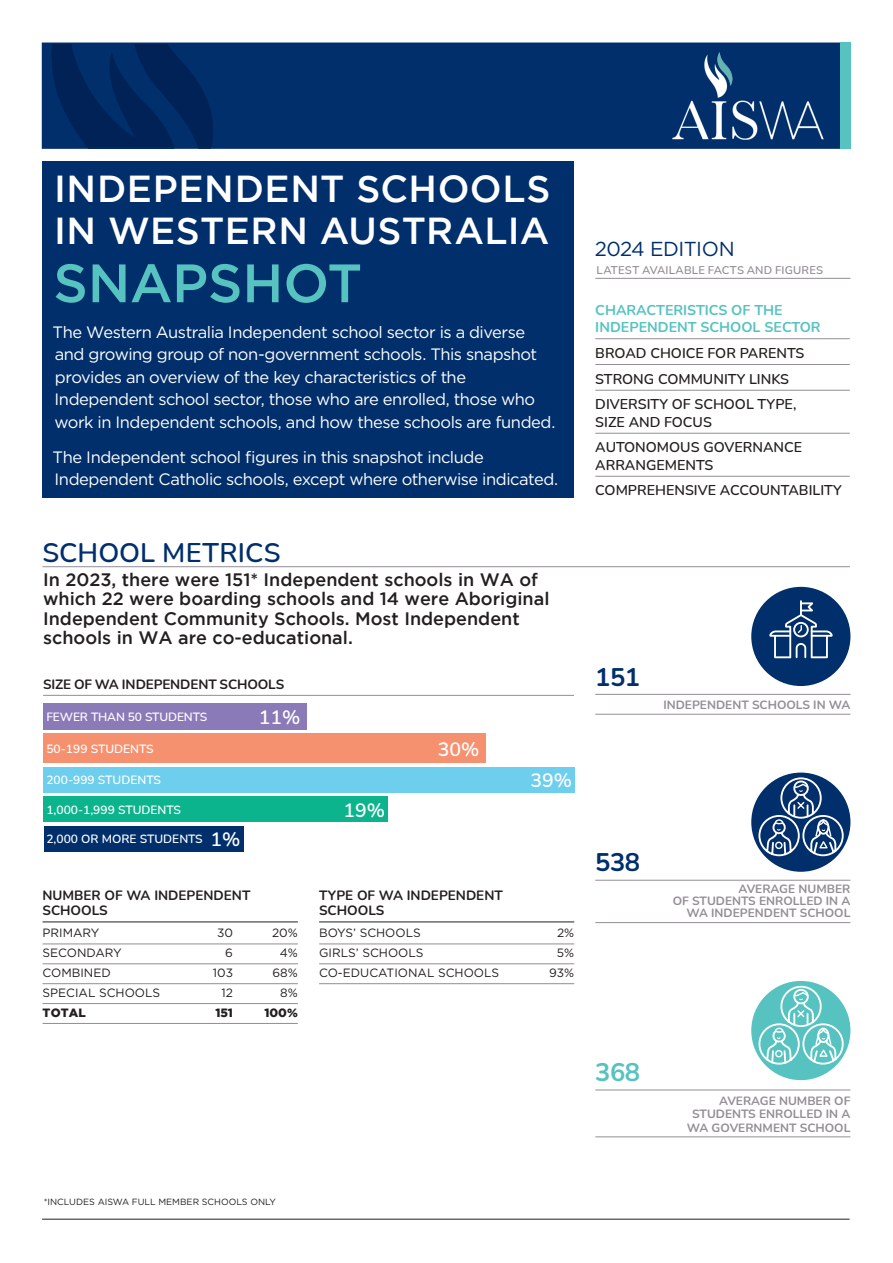
<style>
.page{position:relative;width:893px;height:1263px;background:#fff}
.page>*{position:absolute;margin:0;border:0;box-sizing:border-box;transform-origin:0 0}
.BODY_COPY{font:500 54px "Gotham";letter-spacing:-.005em;color:#56c3c1}
.BODY_COPY-2{font:500 37.5px/42px "Gotham";letter-spacing:.015em;color:#fff}
.PAGE_HEADING{font:600 27px "Nunito";letter-spacing:.005em;color:#002f6b}
.FIGURES{font:700 25.5px "Nunito";letter-spacing:-.02em;color:#002f6b}
.FIGURES-2{font:700 25.5px "Nunito";color:#56c3c1}
.t1{font:20.25px "Gotham";letter-spacing:-.025em;color:#002f6b}
.BODY_SUB-HEADING{font:600 19.5px "Nunito";color:#fff}
.SECTION_INTRO_2{font:500 18px/19.5px "Gotham";color:#231f20}
.SECTION_INTRO_2-2{font:16.5px/22.5px "Gotham";letter-spacing:-.03em;color:#fff}
.TABLE_HEADING{font:600 14.25px/17.2px "Nunito";color:#231f20}
.TABLE_HEADING-2{font:700 14.25px/17.2px "Nunito";color:#56c3c1}
.TABLE_HEADING-3{font:700 13.5px/15px "Nunito";color:#231f20}
.FACTS_UNDER_PICTOGRAMS{font:700 12px/12px "Nunito";color:#938e94;text-align:right}
.TABLE_CONTENT{font:12px "Gotham";color:#231f20}
.BODY_SUB-HEADING-2{font:600 12px "Nunito";color:#fff}
.TABLE_CONTENT-2{font:900 12px "Gotham";letter-spacing:.005em;color:#231f20}
.t2{font:600 11.25px "Nunito";letter-spacing:.02em;color:#938e94}
.DATA_SOURCE{font:9px "Gotham";color:#231f20}
</style>
<div class="page">
<hr style="left:595px;top:278px;width:255px;height:1px;background:#938e94">
<div style="left:42px;top:162px;width:531px;height:336px;background:#002f6b"></div>
<hr style="left:595px;top:338px;width:255px;height:1px;background:#938e94">
<hr style="left:595px;top:364px;width:255px;height:1px;background:#938e94">
<hr style="left:595px;top:390px;width:255px;height:1px;background:#938e94">
<hr style="left:595px;top:433px;width:255px;height:1px;background:#938e94">
<hr style="left:595px;top:476px;width:255px;height:1px;background:#938e94">
<hr style="left:43px;top:922px;width:255px;height:1px;background:#231f20">
<hr style="left:43px;top:944px;width:255px;height:1px;background:#938e94">
<hr style="left:43px;top:963px;width:255px;height:1px;background:#938e94">
<hr style="left:43px;top:983px;width:255px;height:1px;background:#938e94">
<hr style="left:43px;top:1003px;width:255px;height:1px;background:#938e94">
<hr style="left:43px;top:1023px;width:255px;height:1px;background:#938e94">
<hr style="left:319px;top:922px;width:255px;height:1px;background:#231f20">
<hr style="left:319px;top:944px;width:255px;height:1px;background:#938e94">
<hr style="left:319px;top:963px;width:255px;height:1px;background:#938e94">
<hr style="left:319px;top:983px;width:255px;height:1px;background:#938e94">
<hr style="left:43px;top:566px;width:807px;height:1px;background:#938e94">
<hr style="left:42px;top:1219px;width:808px;height:1px;background:#231f20">
<hr style="left:595px;top:694px;width:255px;height:1px;background:#938e94">
<hr style="left:595px;top:714px;width:255px;height:1px;background:#938e94">
<hr style="left:595px;top:880px;width:255px;height:1px;background:#938e94">
<hr style="left:595px;top:922px;width:255px;height:1px;background:#938e94">
<hr style="left:595px;top:1090px;width:255px;height:1px;background:#938e94">
<hr style="left:595px;top:1136px;width:255px;height:1px;background:#938e94">
<div style="left:751px;top:587px;width:99px;height:99px;background:#002f6b;border-radius:50%"></div>
<svg style="left:768px;top:599px;width:66px;height:60px"></svg>
<div style="left:751px;top:772px;width:99px;height:100px;background:#002f6b;border-radius:50%"></div>
<svg style="left:757px;top:776px;width:88px;height:81px"></svg>
<div style="left:751px;top:981px;width:99px;height:99px;background:#56c3c1;border-radius:50%"></div>
<svg style="left:757px;top:985px;width:88px;height:80px"></svg>
<div style="left:43px;top:43px;width:806px;height:105px;background:#002f6b"></div>
<svg style="left:52px;top:46px;width:161px;height:100px"></svg>
<div style="left:42px;top:43px;width:808px;height:106px;border:2px solid #002f6b"></div>
<img style="left:672px;top:52px;width:152px;height:88px">
<div style="left:840px;top:43px;width:10px;height:106px;background:#56c3c1"></div>
<hr style="left:43px;top:695px;width:531px;height:1px;background:#938e94">
<div style="left:43px;top:703px;width:264px;height:26px;background:#8a7ab8"></div>
<div style="left:44px;top:733px;width:442px;height:30px;background:#f69170"></div>
<div style="left:44px;top:767px;width:531px;height:25px;background:#6dceee"></div>
<div style="left:44px;top:796px;width:344px;height:26px;background:#0cb48d"></div>
<div style="left:44px;top:826px;width:200px;height:25px;background:#002f6b"></div>
<p class="BODY_COPY-2" style="left:54px;top:167px;width:498px">INDEPENDENT SCHOOLS<br>IN WESTERN AUSTRALIA</p>
<p class="BODY_COPY" style="left:53px;top:252px;width:310px">SNAPSHOT</p>
<p class="SECTION_INTRO_2-2" style="left:53px;top:320px;width:504px">The Western Australia Independent school sector is a diverse and growing group of non-government schools. This snapshot provides an overview of the key characteristics of the Independent school sector, those who are enrolled, those who work in Independent schools, and how these schools are funded.</p>
<p class="SECTION_INTRO_2-2" style="left:53px;top:445px;width:507px">The Independent school figures in this snapshot include<br>Independent Catholic schools, except where otherwise indicated.</p>
<p class="PAGE_HEADING" style="left:42px;top:534px;width:240px">SCHOOL METRICS</p>
<p class="SECTION_INTRO_2" style="left:43px;top:569px;width:508px">In 2023, there were 151* Independent schools in WA of which 22 were boarding schools and 14 were Aboriginal Independent Community Schools. Most Independent schools in WA are co-educational.</p>
<p class="TABLE_HEADING-3" style="left:43px;top:676px;width:243px">SIZE OF WA INDEPENDENT SCHOOLS</p>
<p class="BODY_SUB-HEADING" style="left:259px;top:703px;width:43px">11%</p>
<p class="BODY_SUB-HEADING" style="left:438px;top:735px;width:43px">30%</p>
<p class="BODY_SUB-HEADING-2" style="left:46px;top:709px;width:162px">FEWER THAN 50 STUDENTS</p>
<p class="BODY_SUB-HEADING-2" style="left:46px;top:740px;width:109px">50-199 STUDENTS</p>
<p class="BODY_SUB-HEADING-2" style="left:46px;top:771px;width:116px">200-999 STUDENTS</p>
<p class="BODY_SUB-HEADING-2" style="left:46px;top:801px;width:136px">1,000-1,999 STUDENTS</p>
<p class="BODY_SUB-HEADING-2" style="left:46px;top:830px;width:158px">2,000 OR MORE STUDENTS</p>
<p class="BODY_SUB-HEADING" style="left:211px;top:826px;width:31px">1%</p>
<p class="TABLE_HEADING-3" style="left:43px;top:887px;width:209px">NUMBER OF WA INDEPENDENT<br>SCHOOLS</p>
<p class="TABLE_CONTENT" style="left:43px;top:925px;width:59px">PRIMARY</p>
<p class="TABLE_CONTENT" style="left:217px;top:925px;width:17px">30</p>
<p class="TABLE_CONTENT" style="left:272px;top:925px;width:27px">20%</p>
<p class="TABLE_CONTENT" style="left:43px;top:945px;width:81px">SECONDARY</p>
<p class="TABLE_CONTENT" style="left:225px;top:945px;width:9px">6</p>
<p class="TABLE_CONTENT" style="left:280px;top:945px;width:20px">4%</p>
<p class="TABLE_CONTENT" style="left:43px;top:965px;width:70px">COMBINED</p>
<p class="TABLE_CONTENT" style="left:213px;top:965px;width:22px">103</p>
<p class="TABLE_CONTENT" style="left:273px;top:965px;width:27px">68%</p>
<p class="TABLE_CONTENT" style="left:43px;top:985px;width:119px">SPECIAL SCHOOLS</p>
<p class="TABLE_CONTENT" style="left:222px;top:985px;width:13px">12</p>
<p class="TABLE_CONTENT" style="left:280px;top:985px;width:19px">8%</p>
<p class="TABLE_CONTENT-2" style="left:43px;top:1005px;width:45px">TOTAL</p>
<p class="TABLE_CONTENT-2" style="left:215px;top:1005px;width:19px">151</p>
<p class="TABLE_CONTENT-2" style="left:264px;top:1005px;width:35px">100%</p>
<p class="BODY_SUB-HEADING" style="left:343px;top:796px;width:43px">19%</p>
<p class="BODY_SUB-HEADING" style="left:531px;top:767px;width:43px">39%</p>
<p class="TABLE_HEADING-3" style="left:319px;top:887px;width:185px">TYPE OF WA INDEPENDENT<br>SCHOOLS</p>
<p class="TABLE_CONTENT" style="left:319px;top:925px;width:103px">BOYS’ SCHOOLS</p>
<p class="TABLE_CONTENT" style="left:557px;top:925px;width:19px">2%</p>
<p class="TABLE_CONTENT" style="left:319px;top:945px;width:106px">GIRLS’ SCHOOLS</p>
<p class="TABLE_CONTENT" style="left:557px;top:945px;width:19px">5%</p>
<p class="TABLE_CONTENT" style="left:319px;top:965px;width:182px">CO-EDUCATIONAL SCHOOLS</p>
<p class="TABLE_CONTENT" style="left:549px;top:965px;width:27px">93%</p>
<p class="t1" style="left:595px;top:236px;width:141px">2024 EDITION</p>
<p class="t2" style="left:597px;top:262px;width:228px">LATEST AVAILABLE FACTS AND FIGURES</p>
<p class="TABLE_HEADING-2" style="left:595px;top:301px;width:227px">CHARACTERISTICS OF THE<br>INDEPENDENT SCHOOL SECTOR</p>
<p class="TABLE_HEADING" style="left:595px;top:344px;width:210px">BROAD CHOICE FOR PARENTS</p>
<p class="TABLE_HEADING" style="left:595px;top:369px;width:195px">STRONG COMMUNITY LINKS</p>
<p class="TABLE_HEADING" style="left:595px;top:395px;width:203px">DIVERSITY OF SCHOOL TYPE,<br>SIZE AND FOCUS</p>
<p class="TABLE_HEADING" style="left:595px;top:438px;width:208px">AUTONOMOUS GOVERNANCE<br>ARRANGEMENTS</p>
<p class="TABLE_HEADING" style="left:595px;top:481px;width:248px">COMPREHENSIVE ACCOUNTABILITY</p>
<p class="FIGURES" style="left:595px;top:659px;width:46px">151</p>
<p class="FACTS_UNDER_PICTOGRAMS" style="left:663px;top:698px;width:189px">INDEPENDENT SCHOOLS IN WA</p>
<p class="FIGURES" style="left:595px;top:844px;width:46px">538</p>
<p class="FACTS_UNDER_PICTOGRAMS" style="left:673px;top:883px;width:179px">AVERAGE NUMBER<br>OF STUDENTS ENROLLED IN A<br>WA INDEPENDENT SCHOOL</p>
<p class="FIGURES-2" style="left:595px;top:1054px;width:46px">368</p>
<p class="FACTS_UNDER_PICTOGRAMS" style="left:687px;top:1093px;width:165px;line-height:13.5px">AVERAGE NUMBER OF<br>STUDENTS ENROLLED IN A<br>WA GOVERNMENT SCHOOL</p>
<p class="DATA_SOURCE" style="left:44px;top:1196px;width:234px">*INCLUDES AISWA FULL MEMBER SCHOOLS ONLY</p>
</div>
